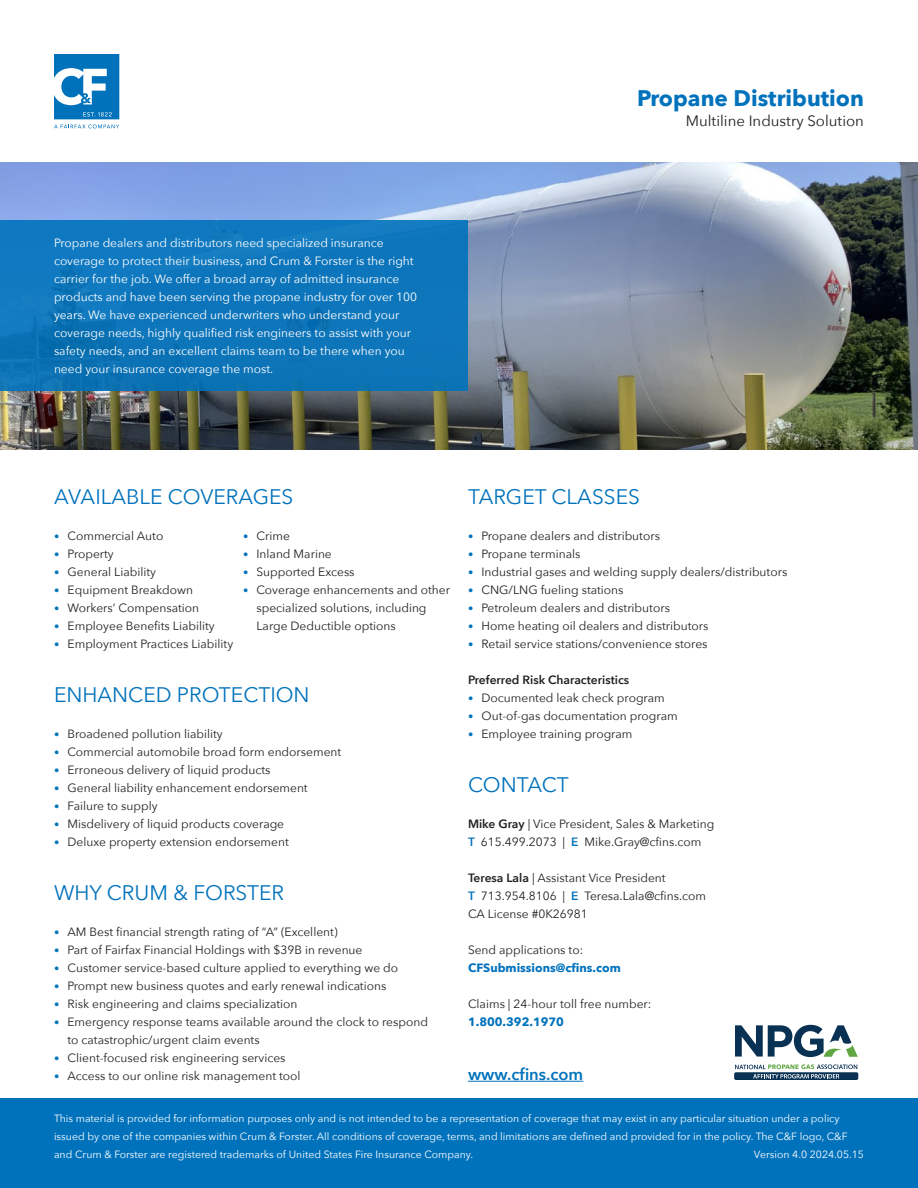
<style>
.page{position:relative;width:918px;height:1188px;background:#fff}
.page>*{position:absolute;margin:0;border:0;box-sizing:border-box;transform-origin:0 0}
.Title{font:700 22.5px "Avenir Next";color:#0072bc}
.t1{font:21px "Avenir Next";color:#0072bc}
.t2{font:600 16.5px "Avenir Next";color:#0072bc}
.Subtitle{font:15px "Avenir Next";color:#231f20}
.t3{font:12px/18px "Avenir Next";color:#231f20}
.Paragraph{font:12px/18px "Avenir Next";color:#fff}
.t4{font:700 12px "Avenir Next";color:#0072bc}
.sub-header{font:600 12px "Avenir Next";color:#231f20}
.Legal{font:10.5px/18px "Avenir Next";color:#fff}
.s1{font-size:10.5px;color:#0072bc}
.s2{font-weight:600}
.s3{font-weight:600;color:#0072bc}
</style>
<div class="page">
<div style="left:0;top:1098px;width:918px;height:90px;background:#0072bc"></div>
<svg style="left:54px;top:54px;width:65px;height:74px"></svg>
<img style="left:0;top:162px;width:918px;height:288px">
<div style="left:0;top:220px;width:468px;height:172px;background:#0d75bb"></div>
<hr style="left:468px;top:1081px;width:115px;height:1px;background:#0072bc">
<svg style="left:735px;top:1025px;width:123px;height:32px"></svg>
<div style="left:734px;top:1072px;width:124px;height:8px;background:#093153;border-radius:2px"></div>
<svg style="left:735px;top:1064px;width:122px;height:15px"></svg>
<p class="Paragraph" style="left:54px;top:234px;width:365px">Propane dealers and distributors need specialized insurance coverage to protect their business, and Crum &amp; Forster is the right carrier for the job. We offer a broad array of admitted insurance products and have been serving the propane industry for over 100 years. We have experienced underwriters who understand your coverage needs, highly qualified risk engineers to assist with your safety needs, and an excellent claims team to be there when you need your insurance coverage the most.</p>
<p class="Title" style="left:637px;top:79px;width:228px">Propane Distribution</p>
<p class="Subtitle" style="left:686px;top:108px;width:180px">Multiline Industry Solution</p>
<p class="t1" style="left:54px;top:479px;width:241px">AVAILABLE COVERAGES</p>
<p class="t3" style="left:54px;top:526px;width:111px"><span class="s1">•</span> Commercial Auto</p>
<p class="t3" style="left:54px;top:544px;width:61px"><span class="s1">•</span> Property</p>
<p class="t3" style="left:54px;top:562px;width:104px"><span class="s1">•</span> General Liability</p>
<p class="t3" style="left:54px;top:580px;width:141px"><span class="s1">•</span> Equipment Breakdown</p>
<p class="t3" style="left:54px;top:598px;width:147px"><span class="s1">•</span> Workers’ Compensation</p>
<p class="t3" style="left:54px;top:616px;width:162px"><span class="s1">•</span> Employee Benefits Liability</p>
<p class="t3" style="left:54px;top:634px;width:181px"><span class="s1">•</span> Employment Practices Liability</p>
<p class="t3" style="left:243px;top:526px;width:48px"><span class="s1">•</span> Crime</p>
<p class="t3" style="left:243px;top:544px;width:90px"><span class="s1">•</span> Inland Marine</p>
<p class="t3" style="left:243px;top:562px;width:113px"><span class="s1">•</span> Supported Excess</p>
<p class="t3" style="left:256px;top:580px;width:195px;text-indent:-14px"><span class="s1">•</span> Coverage enhancements and other specialized solutions, including<br>Large Deductible options</p>
<p class="t1" style="left:54px;top:677px;width:257px">ENHANCED PROTECTION</p>
<p class="t3" style="left:54px;top:724px;width:170px"><span class="s1">•</span> Broadened pollution liability</p>
<p class="t3" style="left:54px;top:742px;width:289px"><span class="s1">•</span> Commercial automobile broad form endorsement</p>
<p class="t3" style="left:54px;top:760px;width:218px"><span class="s1">•</span> Erroneous delivery of liquid products</p>
<p class="t3" style="left:54px;top:778px;width:255px"><span class="s1">•</span> General liability enhancement endorsement</p>
<p class="t3" style="left:54px;top:796px;width:105px"><span class="s1">•</span> Failure to supply</p>
<p class="t3" style="left:54px;top:814px;width:232px"><span class="s1">•</span> Misdelivery of liquid products coverage</p>
<p class="t3" style="left:54px;top:832px;width:236px"><span class="s1">•</span> Deluxe property extension endorsement</p>
<p class="t1" style="left:54px;top:875px;width:232px">WHY CRUM &amp; FORSTER</p>
<p class="t3" style="left:54px;top:922px;width:285px"><span class="s1">•</span> AM Best financial strength rating of “A” (Excellent)</p>
<p class="t3" style="left:54px;top:940px;width:310px"><span class="s1">•</span> Part of Fairfax Financial Holdings with $39B in revenue</p>
<p class="t3" style="left:54px;top:958px;width:346px"><span class="s1">•</span> Customer service-based culture applied to everything we do</p>
<p class="t3" style="left:54px;top:976px;width:334px"><span class="s1">•</span> Prompt new business quotes and early renewal indications</p>
<p class="t3" style="left:54px;top:994px;width:245px"><span class="s1">•</span> Risk engineering and claims specialization</p>
<p class="t3" style="left:68px;top:1012px;width:362px;text-indent:-14px"><span class="s1">•</span> Emergency response teams available around the clock to respond to catastrophic/urgent claim events</p>
<p class="t3" style="left:54px;top:1048px;width:233px"><span class="s1">•</span> Client-focused risk engineering services</p>
<p class="t3" style="left:54px;top:1066px;width:248px"><span class="s1">•</span> Access to our online risk management tool</p>
<p class="t1" style="left:468px;top:479px;width:173px">TARGET CLASSES</p>
<p class="t3" style="left:468px;top:526px;width:194px"><span class="s1">•</span> Propane dealers and distributors</p>
<p class="t3" style="left:468px;top:544px;width:114px"><span class="s1">•</span> Propane terminals</p>
<p class="t3" style="left:468px;top:562px;width:321px"><span class="s1">•</span> Industrial gases and welding supply dealers/distributors</p>
<p class="t3" style="left:468px;top:580px;width:157px"><span class="s1">•</span> CNG/LNG fueling stations</p>
<p class="t3" style="left:468px;top:598px;width:204px"><span class="s1">•</span> Petroleum dealers and distributors</p>
<p class="t3" style="left:468px;top:616px;width:242px"><span class="s1">•</span> Home heating oil dealers and distributors</p>
<p class="t3" style="left:468px;top:634px;width:241px"><span class="s1">•</span> Retail service stations/convenience stores</p>
<p class="sub-header" style="left:468px;top:670px;width:163px">Preferred Risk Characteristics</p>
<p class="t3" style="left:468px;top:688px;width:198px"><span class="s1">•</span> Documented leak check program</p>
<p class="t3" style="left:468px;top:706px;width:211px"><span class="s1">•</span> Out-of-gas documentation program</p>
<p class="t3" style="left:468px;top:724px;width:166px"><span class="s1">•</span> Employee training program</p>
<p class="t1" style="left:468px;top:767px;width:102px">CONTACT</p>
<p class="t3" style="left:468px;top:814px;width:248px"><span class="s2">Mike Gray</span> | Vice President, Sales &amp; Marketing<br><span class="s3">T</span> 615.499.2073 | <span class="s3">E</span> Mike.Gray@cfins.com</p>
<p class="t3" style="left:468px;top:868px;width:199px"><span class="s2">Teresa Lala</span> | Assistant Vice President</p>
<p class="t3" style="left:468px;top:886px;width:240px"><span class="s3">T</span> 713.954.8106 | <span class="s3">E</span> Teresa.Lala@cfins.com</p>
<p class="t3" style="left:468px;top:904px;width:121px">CA License #0K26981</p>
<p class="t3" style="left:468px;top:940px;width:117px">Send applications to:</p>
<p class="t4" style="left:468px;top:957px;width:154px">CFSubmissions@cfins.com</p>
<p class="t3" style="left:468px;top:994px;width:185px">Claims | 24-hour toll free number:</p>
<p class="t4" style="left:468px;top:1011px;width:98px">1.800.392.1970</p>
<p class="t2" style="left:468px;top:1060px;width:117px">www.cfins.com</p>
<p class="Legal" style="left:54px;top:1109px;width:795px">This material is provided for information purposes only and is not intended to be a representation of coverage that may exist in any particular situation under a policy issued by one of the companies within Crum &amp; Forster. All conditions of coverage, terms, and limitations are defined and provided for in the policy. The C&amp;F logo, C&amp;F and Crum &amp; Forster are registered trademarks of United States Fire Insurance Company.</p>
<p class="Legal" style="left:754px;top:1145px;width:112px">Version 4.0 2024.05.15</p>
</div>
